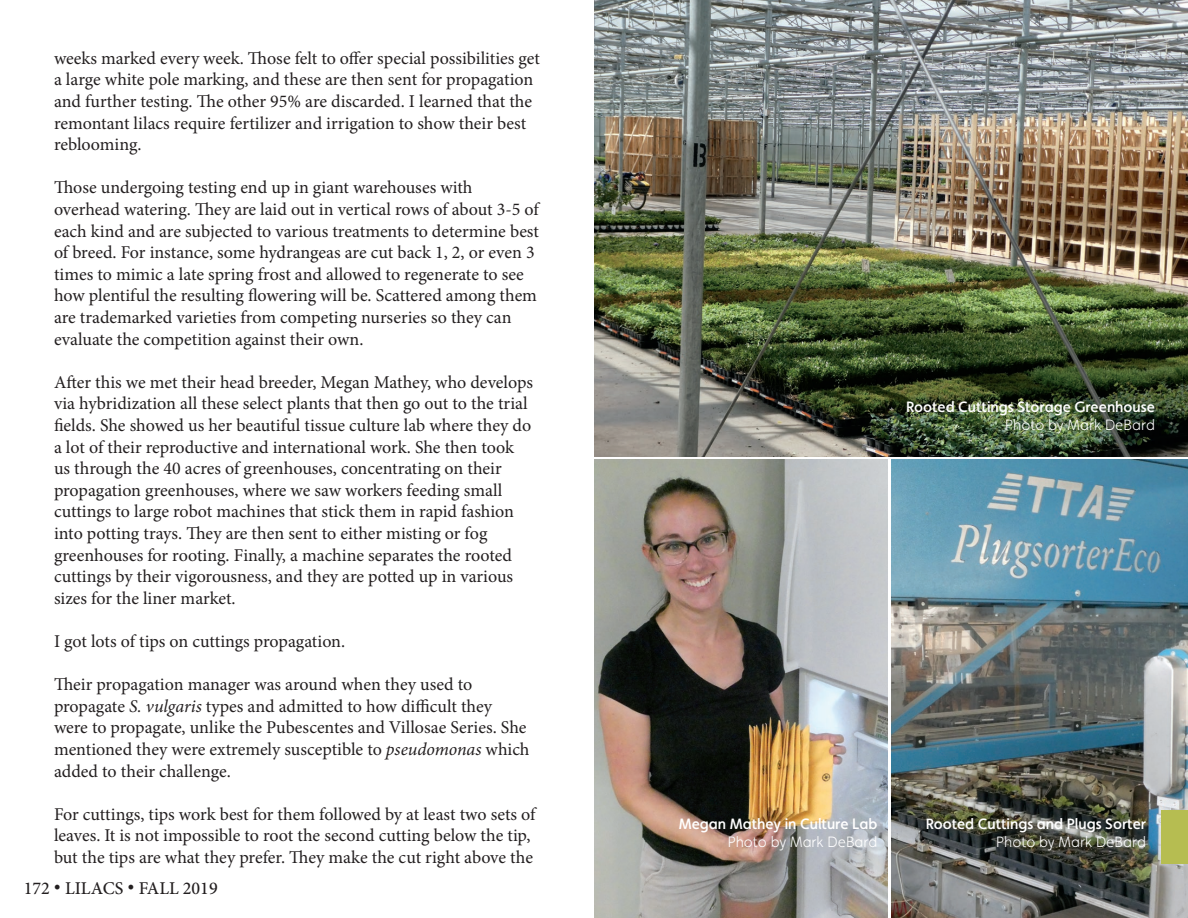
<style>
.page{position:relative;width:1188px;height:918px;background:#fff}
.page>*{position:absolute;margin:0;border:0;box-sizing:border-box;transform-origin:0 0}
.t1{font:18px/21.6px "Minion Pro";color:#231f20}
.t2{font:500 18px "Minion Pro";color:#231f20}
.Photo_Name{font:500 15px "Faricy New";color:#fff}
.Photo_Name-2{font:300 15px "Faricy New";color:#fff}
.s1{font-style:italic}
</style>
<div class="page">
<img style="left:594px;top:459px;width:294px;height:459px">
<img style="left:891px;top:459px;width:297px;height:459px">
<img style="left:594px;top:0;width:594px;height:457px">
<div style="left:1161px;top:810px;width:27px;height:54px;background:#b6bd51"></div>
<p class="t1" style="left:54px;top:47px;width:487px">weeks marked every week. Those felt to offer special possibilities get a large white pole marking, and these are then sent for propagation and further testing. The other 95% are discarded. I learned that the remontant lilacs require fertilizer and irrigation to show their best reblooming.</p>
<p class="t1" style="left:54px;top:177px;width:487px">Those undergoing testing end up in giant warehouses with overhead watering. They are laid out in vertical rows of about 3-5 of each kind and are subjected to various treatments to determine best of breed. For instance, some hydrangeas are cut back 1, 2, or even 3 times to mimic a late spring frost and allowed to regenerate to see how plentiful the resulting flowering will be. Scattered among them are trademarked varieties from competing nurseries so they can evaluate the competition against their own.</p>
<p class="t1" style="left:54px;top:371px;width:481px">After this we met their head breeder, Megan Mathey, who develops via hybridization all these select plants that then go out to the trial fields. She showed us her beautiful tissue culture lab where they do a lot of their reproductive and international work. She then took us through the 40 acres of greenhouses, concentrating on their propagation greenhouses, where we saw workers feeding small cuttings to large robot machines that stick them in rapid fashion into potting trays. They are then sent to either misting or fog greenhouses for rooting. Finally, a machine separates the rooted cuttings by their vigorousness, and they are potted up in various sizes for the liner market.</p>
<p class="t1" style="left:54px;top:631px;width:293px">I got lots of tips on cuttings propagation.</p>
<p class="t1" style="left:54px;top:674px;width:477px">Their propagation manager was around when they used to propagate <span class="s1">S. vulgaris</span> types and admitted to how difficult they were to propagate, unlike the Pubescentes and Villosae Series. She mentioned they were extremely susceptible to <span class="s1">pseudomonas</span> which added to their challenge.</p>
<p class="t1" style="left:54px;top:803px;width:483px">For cuttings, tips work best for them followed by at least two sets of leaves. It is not impossible to root the second cutting below the tip, but the tips are what they prefer. They make the cut right above the</p>
<p class="t2" style="left:24px;top:876px;width:195px">172 • LILACS • FALL 2019</p>
<p class="Photo_Name" style="left:906px;top:398px;width:250px">Rooted Cuttings Storage Greenhouse</p>
<p class="Photo_Name-2" style="left:1005px;top:416px;width:151px">Photo by Mark DeBard</p>
<p class="Photo_Name" style="left:679px;top:815px;width:200px">Megan Mathey in Culture Lab</p>
<p class="Photo_Name-2" style="left:728px;top:833px;width:151px">Photo by Mark DeBard</p>
<p class="Photo_Name" style="left:926px;top:815px;width:222px">Rooted Cuttings and Plugs Sorter</p>
<p class="Photo_Name-2" style="left:996px;top:833px;width:151px">Photo by Mark DeBard</p>
</div>
